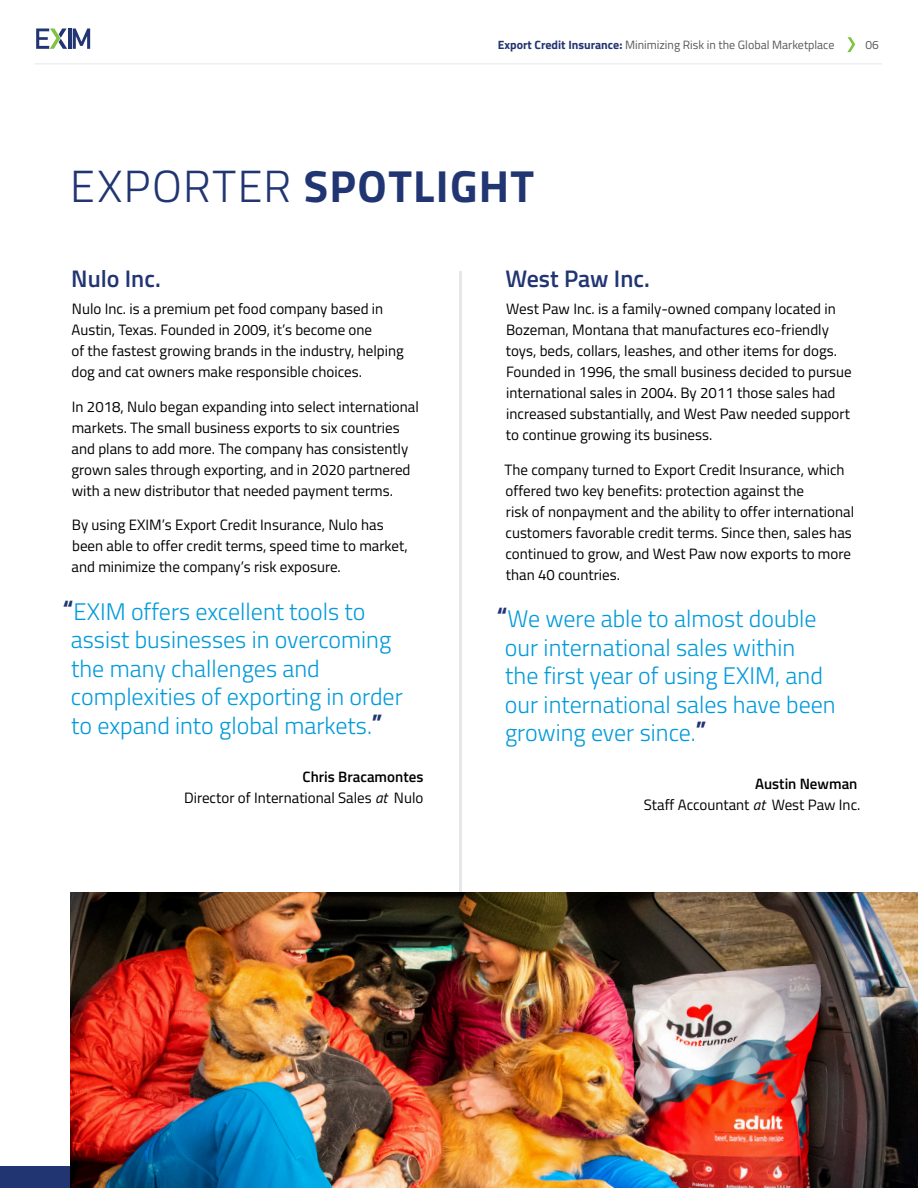
<style>
.page{position:relative;width:918px;height:1188px;background:#fff}
.page>*{position:absolute;margin:0;border:0;box-sizing:border-box;transform-origin:0 0}
.t1{font:700 45px "Titillium Web";letter-spacing:.03em;color:#223573}
.t2{font:300 24px/28.5px "Titillium Web";color:#009ada}
.t3{font:600 24px "Titillium Web";color:#223573}
.t4{font:15px/21px "Titillium Web";color:#000}
.t5{font:12px "Titillium Web";color:#57585a}
.s1{font-weight:700;color:#223573}
.s2{font-weight:300}
.s3{font-weight:600}
.s4{font-style:italic}
</style>
<div class="page">
<div style="left:0;top:1166px;width:918px;height:22px;background:#223573"></div>
<svg style="left:847px;top:37px;width:8px;height:15px"></svg>
<hr style="left:35px;top:63px;width:847px;height:2px;background:#e6e7e9">
<hr style="left:68px;top:28px;width:3px;height:21px;background:#223573">
<svg style="left:73px;top:28px;width:17px;height:21px"></svg>
<svg style="left:36px;top:28px;width:31px;height:21px"></svg>
<img style="left:70px;top:892px;width:848px;height:296px">
<hr style="left:459px;top:271px;width:3px;height:621px;background:#e6e7e9">
<p class="t5" style="left:498px;top:36px;width:338px"><span class="s1">Export Credit Insurance:</span> Minimizing Risk in the Global Marketplace</p>
<p class="t5" style="left:866px;top:36px;width:15px">06</p>
<h2 class="t1" style="left:70px;top:152px;width:466px"><span class="s2">EXPORTER</span> SPOTLIGHT</h2>
<h3 class="t3" style="left:71px;top:260px;width:91px">Nulo Inc.</h3>
<p class="t4" style="left:71px;top:298px;width:334px">Nulo Inc. is a premium pet food company based in Austin, Texas. Founded in 2009, it’s become one<br>of the fastest growing brands in the industry, helping dog and cat owners make responsible choices.</p>
<p class="t4" style="left:71px;top:395px;width:349px">In 2018, Nulo began expanding into select international markets. The small business exports to six countries and plans to add more. The company has consistently grown sales through exporting, and in 2020 partnered with a new distributor that needed payment terms.</p>
<p class="t4" style="left:72px;top:514px;width:338px">By using EXIM’s Export Credit Insurance, Nulo has been able to offer credit terms, speed time to market, and minimize the company’s risk exposure.</p>
<p class="t2" style="left:71px;top:596px;width:334px;text-indent:-8px"><span class="s1">“</span>EXIM offers excellent tools to assist businesses in overcoming the many challenges and complexities of exporting in order to expand into global markets.<span class="s1">”</span></p>
<p class="t4" style="left:184px;top:765px;width:241px;text-align:right"><span class="s3">Chris Bracamontes<br></span>Director of International Sales <span class="s4">at</span> Nulo</p>
<h3 class="t3" style="left:505px;top:260px;width:146px">West Paw Inc.</h3>
<p class="t4" style="left:506px;top:298px;width:347px">West Paw Inc. is a family-owned company located in Bozeman, Montana that manufactures eco-friendly toys, beds, collars, leashes, and other items for dogs.<br>Founded in 1996, the small business decided to pursue international sales in 2004. By 2011 those sales had increased substantially, and West Paw needed support to continue growing its business.</p>
<p class="t4" style="left:505px;top:458px;width:351px">The company turned to Export Credit Insurance, which offered two key benefits: protection against the<br>risk of nonpayment and the ability to offer international customers favorable credit terms. Since then, sales has continued to grow, and West Paw now exports to more than 40 countries.</p>
<p class="t2" style="left:505px;top:604px;width:332px;text-indent:-8px"><span class="s1">“</span>We were able to almost double our international sales within<br>the first year of using EXIM, and our international sales have been growing ever since.<span class="s1">”</span></p>
<p class="t4" style="left:644px;top:773px;width:218px;text-align:right"><span class="s3">Austin Newman<br></span>Staff Accountant <span class="s4">at</span> West Paw Inc.</p>
</div>
